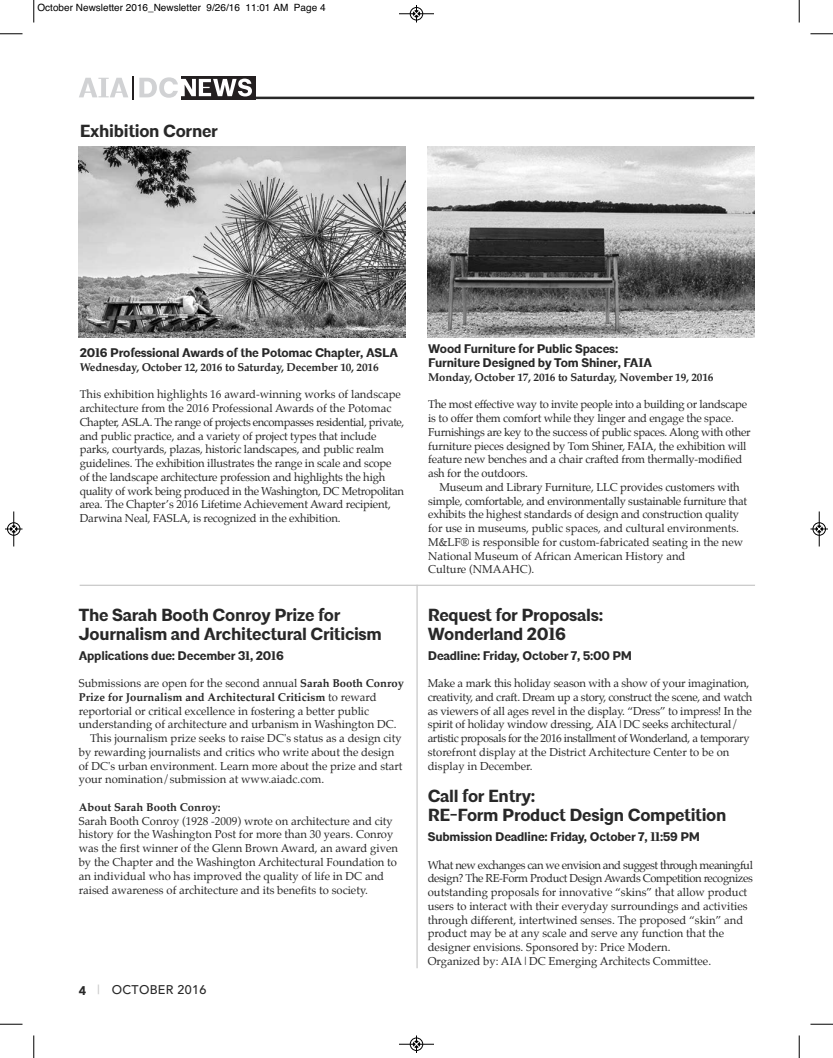
<style>
.page{position:relative;width:833px;height:1058px;background:#fff}
.page>*{position:absolute;margin:0;border:0;box-sizing:border-box;transform-origin:0 0}
.t1{font:700 17.5px/18.8px "Architype";letter-spacing:-.015em;color:#282828}
.t2{font:700 12.5px/13.8px "Architype";letter-spacing:-.015em;color:#282828}
.t3{font:500 12.5px "Avenir";letter-spacing:.025em;color:#282828}
.t4{font:11.25px/13.8px "Palatino";letter-spacing:-.015em;color:#282828}
.t5{font:700 11.25px "Palatino";letter-spacing:-.015em;color:#282828}
.t6{font:10px "Helvetica";color:#000}
.s1{font-weight:700}
.s2{font-weight:400}
.s3{font-weight:900}
.s4{color:#c9c9c9}
</style>
<div class="page">
<hr style="left:181px;top:97px;width:573px;height:2px;background:#282828">
<div style="left:181px;top:76px;width:74px;height:23px;background:#231f20"></div>
<svg style="left:79px;top:78px;width:49px;height:19px"></svg>
<hr style="left:132px;top:76px;width:2px;height:23px;background:#231f20">
<svg style="left:139px;top:77px;width:113px;height:21px"></svg>
<hr style="left:80px;top:584px;width:675px;height:2px;background:#c9c9c9">
<img style="left:79px;top:146px;width:326px;height:192px">
<img style="left:428px;top:146px;width:326px;height:192px">
<hr style="left:416px;top:585px;width:1px;height:383px;background:#c9c9c9">
<svg style="left:33px;top:0;width:2px;height:22px"></svg>
<svg style="left:0;top:33px;width:22px;height:2px"></svg>
<svg style="left:798px;top:0;width:2px;height:22px"></svg>
<svg style="left:810px;top:33px;width:22px;height:2px"></svg>
<svg style="left:33px;top:1035px;width:2px;height:23px"></svg>
<svg style="left:0;top:1023px;width:22px;height:2px"></svg>
<svg style="left:798px;top:1035px;width:2px;height:23px"></svg>
<svg style="left:810px;top:1023px;width:22px;height:2px"></svg>
<hr style="left:399px;top:14px;width:35px;height:1px;background:#000">
<div style="left:410px;top:7px;width:13px;height:13px;border:1px solid #000;border-radius:50%"></div>
<svg style="left:413px;top:5px;width:6px;height:17px"></svg>
<hr style="left:399px;top:1044px;width:35px;height:1px;background:#000">
<div style="left:410px;top:1037px;width:13px;height:13px;border:1px solid #000;border-radius:50%"></div>
<svg style="left:413px;top:1035px;width:6px;height:17px"></svg>
<hr style="left:14px;top:511px;width:1px;height:35px;background:#000">
<div style="left:7px;top:522px;width:13px;height:13px;border:1px solid #000;border-radius:50%"></div>
<svg style="left:5px;top:526px;width:17px;height:6px"></svg>
<hr style="left:819px;top:511px;width:1px;height:35px;background:#000">
<div style="left:812px;top:522px;width:13px;height:13px;border:1px solid #000;border-radius:50%"></div>
<svg style="left:810px;top:526px;width:18px;height:6px"></svg>
<p class="t6" style="left:38px;top:2px;width:289px">October Newsletter 2016_Newsletter 9/26/16 11:01 AM Page 4</p>
<h1 class="t1" style="left:80px;top:123px;width:140px">Exhibition Corner</h1>
<p class="t2" style="left:80px;top:347px;width:320px">2016 Professional Awards of the Potomac Chapter, ASLA</p>
<p class="t5" style="left:80px;top:361px;width:300px">Wednesday, October 12, 2016 to Saturday, December 10, 2016</p>
<p class="t4" style="left:80px;top:388px;width:326px">This exhibition highlights 16 award-winning works of landscape architecture from the 2016 Professional Awards of the Potomac Chapter, ASLA. The range of projects encompasses residential, private, and public practice, and a variety of project types that include parks, courtyards, plazas, historic landscapes, and public realm guidelines. The exhibition illustrates the range in scale and scope<br>of the landscape architecture profession and highlights the high quality of work being produced in the Washington, DC Metropolitan area. The Chapter’s 2016 Lifetime Achievement Award recipient, Darwina Neal, FASLA, is recognized in the exhibition.</p>
<h1 class="t1" style="left:79px;top:607px;width:305px">The Sarah Booth Conroy Prize for<br>Journalism and Architectural Criticism</h1>
<p class="t2" style="left:79px;top:649px;width:206px">Applications due: December 31, 2016</p>
<p class="t4" style="left:79px;top:677px;width:327px">Submissions are open for the second annual <span class="s1">Sarah Booth Conroy</span></p>
<p class="t5" style="left:79px;top:691px;width:299px">Prize for Journalism and Architectural Criticism <span class="s2">to reward</span></p>
<p class="t4" style="left:79px;top:704px;width:292px">reportorial or critical excellence in fostering a better public</p>
<p class="t4" style="left:79px;top:718px;width:319px">understanding of architecture and urbanism in Washington DC.</p>
<p class="t4" style="left:90px;top:732px;width:313px">This journalism prize seeks to raise DC's status as a design city</p>
<p class="t4" style="left:79px;top:746px;width:317px">by rewarding journalists and critics who write about the design</p>
<p class="t4" style="left:79px;top:759px;width:325px">of DC's urban environment. Learn more about the prize and start</p>
<p class="t4" style="left:79px;top:773px;width:247px">your nomination/submission at www.aiadc.com.</p>
<p class="t5" style="left:79px;top:801px;width:143px">About Sarah Booth Conroy:</p>
<p class="t4" style="left:79px;top:814px;width:321px">Sarah Booth Conroy (1928 -2009) wrote on architecture and city history for the Washington Post for more than 30 years. Conroy was the first winner of the Glenn Brown Award, an award given by the Chapter and the Washington Architectural Foundation to an individual who has improved the quality of life in DC and raised awareness of architecture and its benefits to society.</p>
<p class="t3" style="left:79px;top:979px;width:129px"><span class="s3">4</span> <span class="s4">|</span> OCTOBER 2016</p>
<p class="t2" style="left:428px;top:343px;width:225px">Wood Furniture for Public Spaces:<br>Furniture Designed by Tom Shiner, FAIA</p>
<p class="t5" style="left:428px;top:371px;width:287px">Monday, October 17, 2016 to Saturday, November 19, 2016</p>
<p class="t4" style="left:428px;top:398px;width:324px">The most effective way to invite people into a building or landscape is to offer them comfort while they linger and engage the space.<br>Furnishings are key to the success of public spaces. Along with other furniture pieces designed by Tom Shiner, FAIA, the exhibition will feature new benches and a chair crafted from thermally-modified ash for the outdoors.</p>
<p class="t4" style="left:428px;top:481px;width:320px;text-indent:11px">Museum and Library Furniture, LLC provides customers with simple, comfortable, and environmentally sustainable furniture that exhibits the highest standards of design and construction quality for use in museums, public spaces, and cultural environments.<br>M&amp;LF® is responsible for custom-fabricated seating in the new National Museum of African American History and<br>Culture (NMAAHC).</p>
<h1 class="t1" style="left:428px;top:607px;width:177px">Request for Proposals:<br>Wonderland 2016</h1>
<p class="t2" style="left:428px;top:649px;width:206px">Deadline: Friday, October 7, 5:00 PM</p>
<p class="t4" style="left:428px;top:677px;width:326px">Make a mark this holiday season with a show of your imagination, creativity, and craft. Dream up a story, construct the scene, and watch as viewers of all ages revel in the display. “Dress” to impress! In the spirit of holiday window dressing, AIA|DC seeks architectural/ artistic proposals for the 2016 installment of Wonderland, a temporary storefront display at the District Architecture Center to be on display in December.</p>
<h1 class="t1" style="left:428px;top:788px;width:300px">Call for Entry:<br>RE-Form Product Design Competition</h1>
<p class="t2" style="left:428px;top:831px;width:274px">Submission Deadline: Friday, October 7, 11:59 PM</p>
<p class="t4" style="left:428px;top:858px;width:326px">What new exchanges can we envision and suggest through meaningful design? The RE-Form Product Design Awards Competition recognizes outstanding proposals for innovative “skins” that allow product users to interact with their everyday surroundings and activities through different, intertwined senses. The proposed “skin” and product may be at any scale and serve any function that the designer envisions. Sponsored by: Price Modern.<br>Organized by: AIA|DC Emerging Architects Committee.</p>
</div>
